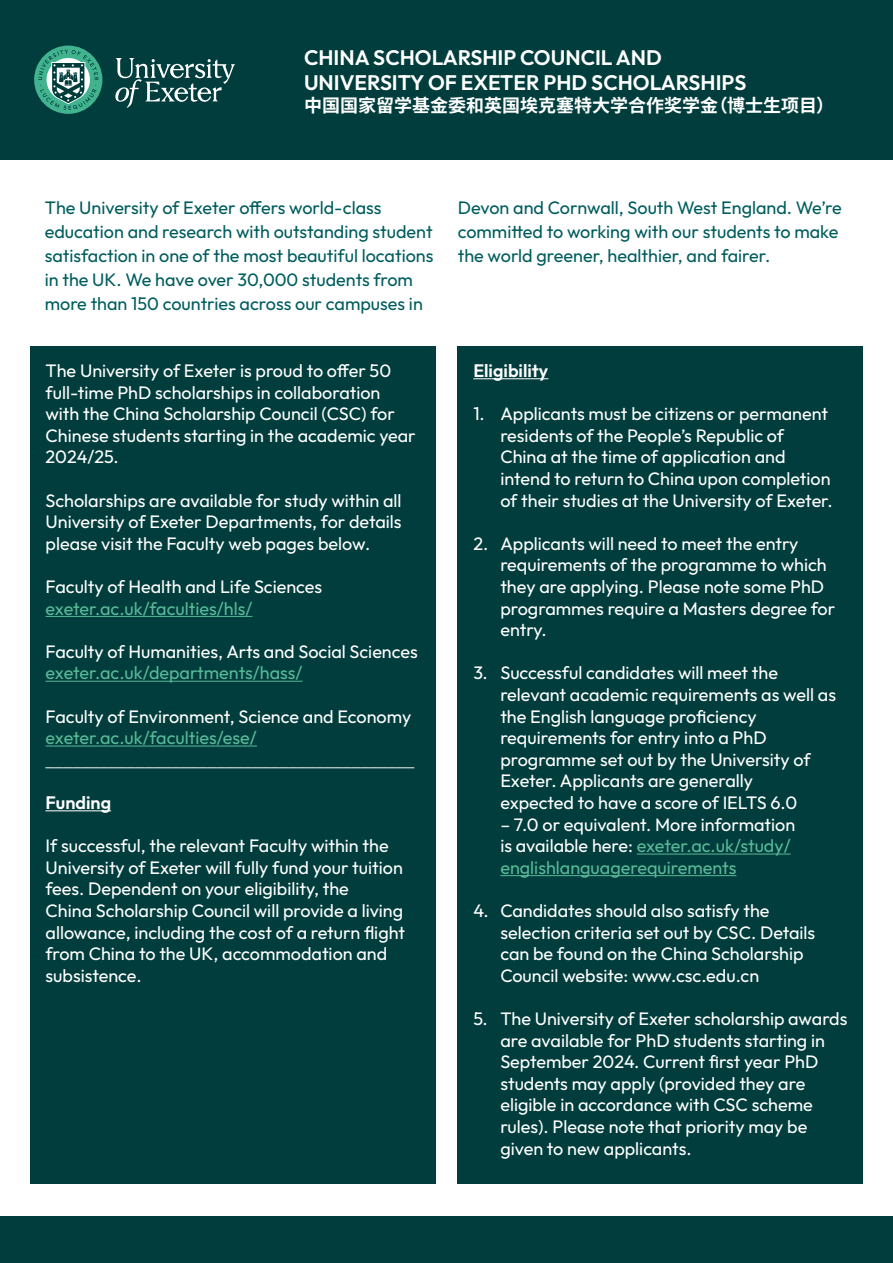
<style>
.page{position:relative;width:893px;height:1263px;background:#fff}
.page>*{position:absolute;margin:0;border:0;box-sizing:border-box;transform-origin:0 0}
.t1{font:600 21px/25.2px "Outfit";color:#fff}
.t2{font:18px/21.6px "Outfit";color:#fff}
.t3{font:18px/24px "Outfit";color:#005d5e}
.t4{font:18px "Outfit";color:#58b998}
.t5{font:18px "Minion Pro";color:#fff}
.t6{font:700 18px "Source Han Sans CN";color:#fff}
.t7{font:600 18px "Outfit";color:#fff}
.s1{color:#58b998}
</style>
<div class="page">
<div style="left:0;top:0;width:893px;height:159px;background:#003d3c"></div>
<div style="left:34px;top:46px;width:68px;height:68px;background:#41b38f;border-radius:50%"></div>
<svg style="left:38px;top:50px;width:60px;height:60px"></svg>
<svg style="left:115px;top:58px;width:120px;height:50px"></svg>
<div style="left:30px;top:346px;width:405px;height:837px;background:#003d3c"></div>
<div style="left:458px;top:346px;width:405px;height:837px;background:#003d3c"></div>
<div style="left:0;top:1216px;width:893px;height:47px;background:#003d3c"></div>
<hr style="left:46px;top:616px;width:206px;height:1px;background:#58b998">
<hr style="left:46px;top:681px;width:257px;height:1px;background:#58b998">
<hr style="left:46px;top:745px;width:211px;height:1px;background:#58b998">
<hr style="left:46px;top:810px;width:65px;height:1px;background:#fff">
<hr style="left:473px;top:378px;width:75px;height:1px;background:#fff">
<hr style="left:637px;top:853px;width:154px;height:1px;background:#58b998">
<hr style="left:500px;top:875px;width:236px;height:1px;background:#58b998">
<p class="t1" style="left:304px;top:45px;width:444px">CHINA SCHOLARSHIP COUNCIL AND<br>UNIVERSITY OF EXETER PHD SCHOLARSHIPS</p>
<p class="t6" style="left:304px;top:95px;width:532px">中国国家留学基金委和英国埃克塞特大学合作奖学金（博士生项目）</p>
<p class="t3" style="left:45px;top:195px;width:390px">The University of Exeter offers world-class education and research with outstanding student satisfaction in one of the most beautiful locations in the UK. We have over 30,000 students from more than 150 countries across our campuses in</p>
<p class="t3" style="left:458px;top:195px;width:386px">Devon and Cornwall, South West England. We’re committed to working with our students to make the world greener, healthier, and fairer.</p>
<p class="t2" style="left:46px;top:360px;width:372px">The University of Exeter is proud to offer 50 full-time PhD scholarships in collaboration with the China Scholarship Council (CSC) for Chinese students starting in the academic year 2024/25.</p>
<p class="t2" style="left:46px;top:489px;width:357px;text-align:justify">Scholarships are available for study within all University of Exeter Departments, for details please visit the Faculty web pages below.</p>
<p class="t2" style="left:46px;top:576px;width:278px">Faculty of Health and Life Sciences</p>
<p class="t4" style="left:46px;top:598px;width:208px">exeter.ac.uk/faculties/hls/</p>
<p class="t2" style="left:46px;top:641px;width:374px">Faculty of Humanities, Arts and Social Sciences</p>
<p class="t4" style="left:46px;top:663px;width:259px">exeter.ac.uk/departments/hass/</p>
<p class="t2" style="left:46px;top:705px;width:367px">Faculty of Environment, Science and Economy</p>
<p class="t4" style="left:46px;top:728px;width:213px">exeter.ac.uk/faculties/ese/</p>
<p class="t5" style="left:46px;top:748px;width:371px">_________________________________________</p>
<p class="t7" style="left:46px;top:792px;width:67px">Funding</p>
<p class="t2" style="left:46px;top:835px;width:361px">If successful, the relevant Faculty within the University of Exeter will fully fund your tuition fees. Dependent on your eligibility, the<br>China Scholarship Council will provide a living allowance, including the cost of a return flight from China to the UK, accommodation and subsistence.</p>
<p class="t7" style="left:473px;top:360px;width:77px">Eligibility</p>
<p class="t2" style="left:500px;top:403px;width:334px;text-indent:-27px">1. Applicants must be citizens or permanent residents of the People’s Republic of China at the time of application and intend to return to China upon completion of their studies at the University of Exeter.</p>
<p class="t2" style="left:500px;top:533px;width:336px;text-indent:-27px">2. Applicants will need to meet the entry requirements of the programme to which they are applying. Please note some PhD programmes require a Masters degree for entry.</p>
<p class="t2" style="left:500px;top:662px;width:337px;text-indent:-27px">3. Successful candidates will meet the relevant academic requirements as well as the English language proficiency requirements for entry into a PhD programme set out by the University of Exeter. Applicants are generally<br>expected to have a score of IELTS 6.0</p>
<p class="t2" style="left:500px;top:813px;width:296px">– 7.0 or equivalent. More information is available here: <span class="s1">exeter.ac.uk/study/ englishlanguagerequirements</span></p>
<p class="t2" style="left:500px;top:900px;width:316px;text-indent:-27px">4. Candidates should also satisfy the selection criteria set out by CSC. Details can be found on the China Scholarship Council website: www.csc.edu.cn</p>
<p class="t2" style="left:500px;top:1008px;width:349px;text-indent:-27px">5. The University of Exeter scholarship awards are available for PhD students starting in September 2024. Current first year PhD students may apply (provided they are eligible in accordance with CSC scheme rules). Please note that priority may be given to new applicants.</p>
</div>
